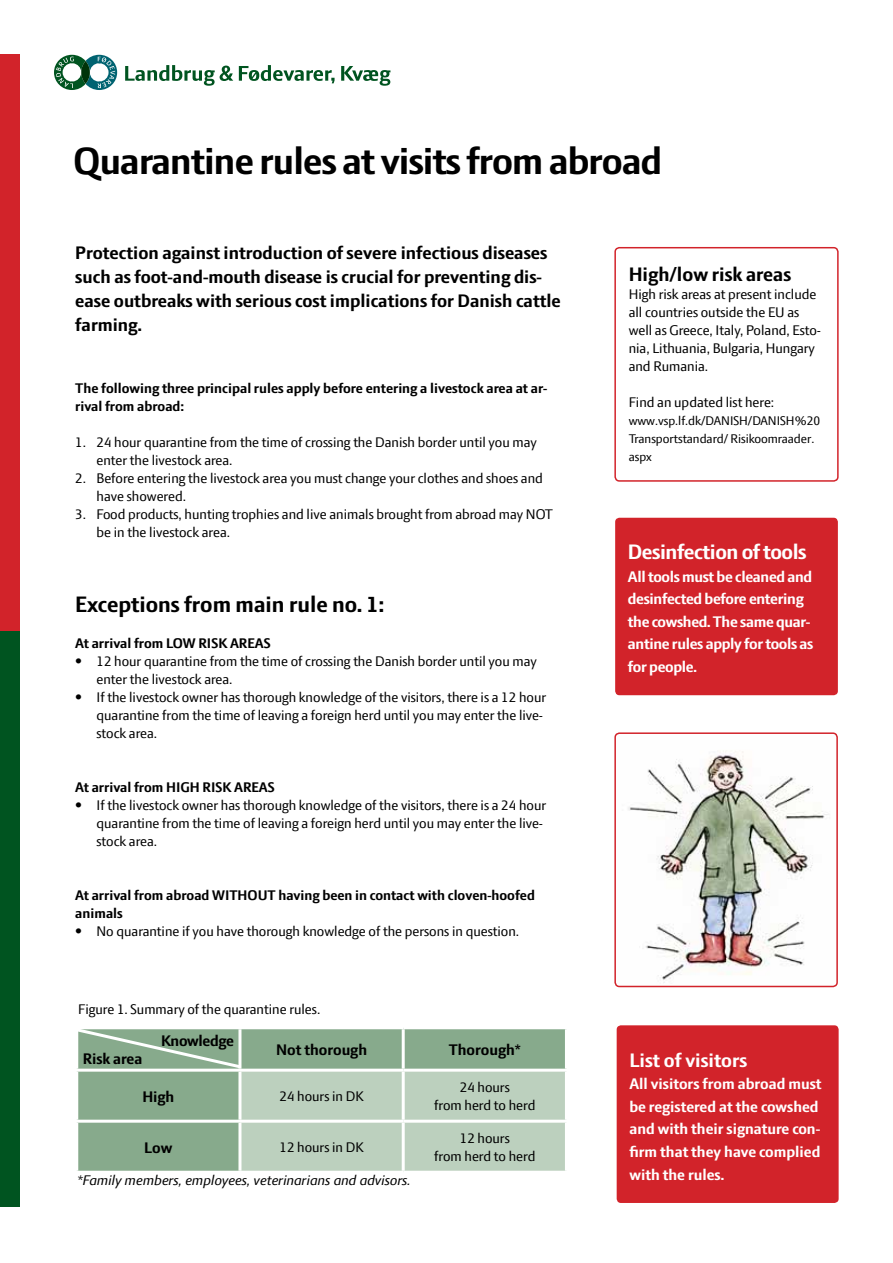
<style>
.page{position:relative;width:893px;height:1263px;background:#fff}
.page>*{position:absolute;margin:0;border:0;box-sizing:border-box;transform-origin:0 0}
.t1{font:700 40.5px "LF Press Sans";letter-spacing:-.02em;color:#000}
.t2{font:700 24px "LF Press Sans";color:#000}
.t3{font:700 22.5px "LF Press Sans";letter-spacing:-.02em;color:#fff}
.t4{font:700 21px "LF Press Sans";color:#000}
.t5{font:700 21px "LF Press Sans";color:#fff}
.t6{font:700 19.5px/24px "LF Press Sans";color:#000}
.t7{font:700 16.5px/22.5px "LF Press Sans";color:#fff}
.t8{font:700 16.5px/22.5px "LF Press Sans";letter-spacing:-.02em;color:#fff}
.t9{font:700 16.5px "LF Press Sans";color:#000}
.t10{font:700 16.5px "LF Press Sans";letter-spacing:-.02em;color:#000}
.t11{font:15px/18px "LF Press Sans";color:#000}
.t12{font:700 15px/18px "LF Press Sans";color:#000}
.t13{font:italic 15px "LF Press Sans";color:#000}
.t14{font:13.5px/18px "LF Press Sans";color:#000}
</style>
<div class="page">
<div style="left:614px;top:247px;width:225px;height:235px;border:2px solid #d2232a;border-radius:4px"></div>
<div style="left:615px;top:518px;width:223px;height:177px;background:#d2232a;border-radius:4px"></div>
<div style="left:617px;top:1025px;width:222px;height:178px;background:#d2232a;border-radius:4px"></div>
<img style="left:628px;top:751px;width:201px;height:232px">
<div style="left:614px;top:732px;width:224px;height:255px;border:2px solid #d2232a;border-radius:4px"></div>
<svg style="left:54px;top:55px;width:63px;height:35px"></svg>
<svg style="left:125px;top:65px;width:108px;height:21px"></svg>
<svg style="left:239px;top:65px;width:96px;height:18px"></svg>
<svg style="left:341px;top:66px;width:49px;height:20px"></svg>
<div style="left:0;top:630px;width:20px;height:576px;background:#005420"></div>
<div style="left:0;top:54px;width:20px;height:576px;background:#d2232a"></div>
<svg style="left:77px;top:1028px;width:489px;height:144px;background:#a8c1ab"></svg>
<h1 class="t1" style="left:73px;top:138px;width:591px">Quarantine rules at visits from abroad</h1>
<h3 class="t6" style="left:75px;top:241px;width:487px">Protection against introduction of severe infectious diseases such as foot-and-mouth disease is crucial for preventing dis&shy;ease outbreaks with serious cost implications for Danish cattle farming.</h3>
<p class="t12" style="left:75px;top:379px;width:474px">The following three principal rules apply before entering a livestock area at ar&shy;rival from abroad:</p>
<p class="t11" style="left:97px;top:432px;width:442px;text-indent:-21px">1. 24 hour quarantine from the time of crossing the Danish border until you may enter the livestock area.</p>
<p class="t11" style="left:97px;top:468px;width:448px;text-indent:-21px">2. Before entering the livestock area you must change your clothes and shoes and have showered.</p>
<p class="t11" style="left:97px;top:504px;width:458px;text-indent:-21px">3. Food products, hunting trophies and live animals brought from abroad may NOT be in the livestock area.</p>
<h2 class="t2" style="left:75px;top:591px;width:311px">Exceptions from main rule no. 1:</h2>
<p class="t12" style="left:75px;top:634px;width:197px">At arrival from LOW RISK AREAS</p>
<p class="t11" style="left:97px;top:652px;width:442px;text-indent:-21px">• 12 hour quarantine from the time of crossing the Danish border until you may enter the livestock area.</p>
<p class="t11" style="left:97px;top:688px;width:451px;text-indent:-21px">• If the livestock owner has thorough knowledge of the visitors, there is a 12 hour quarantine from the time of leaving a foreign herd until you may enter the live&shy;stock area.</p>
<p class="t12" style="left:75px;top:778px;width:201px">At arrival from HIGH RISK AREAS</p>
<p class="t11" style="left:97px;top:796px;width:451px;text-indent:-21px">• If the livestock owner has thorough knowledge of the visitors, there is a 24 hour quarantine from the time of leaving a foreign herd until you may enter the live&shy;stock area.</p>
<p class="t12" style="left:75px;top:886px;width:461px">At arrival from abroad WITHOUT having been in contact with cloven-hoofed animals</p>
<p class="t11" style="left:75px;top:922px;width:445px">• No quarantine if you have thorough knowledge of the persons in question.</p>
<p class="t11" style="left:78px;top:999px;width:244px">Figure 1. Summary of the quarantine rules.</p>
<p class="t10" style="left:161px;top:1031px;width:74px">Knowledge</p>
<p class="t9" style="left:83px;top:1049px;width:61px">Risk area</p>
<p class="t9" style="left:276px;top:1040px;width:93px">Not thorough</p>
<p class="t9" style="left:449px;top:1040px;width:74px">Thorough*</p>
<p class="t9" style="left:142px;top:1087px;width:34px">High</p>
<p class="t11" style="left:279px;top:1087px;width:86px">24 hours in DK</p>
<p class="t11" style="left:434px;top:1078px;width:103px;text-align:center">24 hours<br>from herd to herd</p>
<p class="t9" style="left:144px;top:1138px;width:30px">Low</p>
<p class="t11" style="left:279px;top:1138px;width:86px">12 hours in DK</p>
<p class="t11" style="left:434px;top:1129px;width:103px;text-align:center">12 hours<br>from herd to herd</p>
<p class="t13" style="left:77px;top:1172px;width:335px">*Family members, employees, veterinarians and advisors.</p>
<h3 class="t4" style="left:629px;top:262px;width:164px">High/low risk areas</h3>
<p class="t11" style="left:629px;top:285px;width:193px">High risk areas at present include all countries outside the EU as well as Greece, Italy, Poland, Esto&shy;nia, Lithuania, Bulgaria, Hungary and Rumania.</p>
<p class="t11" style="left:629px;top:393px;width:147px">Find an updated list here:</p>
<p class="t14" style="left:629px;top:411px;width:193px">www.vsp.lf.dk/DANISH/DANISH%20<br>Transportstandard/ Risikoomraader. aspx</p>
<h3 class="t3" style="left:628px;top:539px;width:180px">Desinfection of tools</h3>
<p class="t8" style="left:628px;top:565px;width:187px">All tools must be cleaned and desinfected before entering the cowshed. The same quar&shy;antine rules apply for tools as for people.</p>
<h3 class="t5" style="left:629px;top:1048px;width:119px">List of visitors</h3>
<p class="t7" style="left:629px;top:1073px;width:194px">All visitors from abroad must be registered at the cowshed and with their signature con&shy;firm that they have complied with the rules.</p>
</div>
